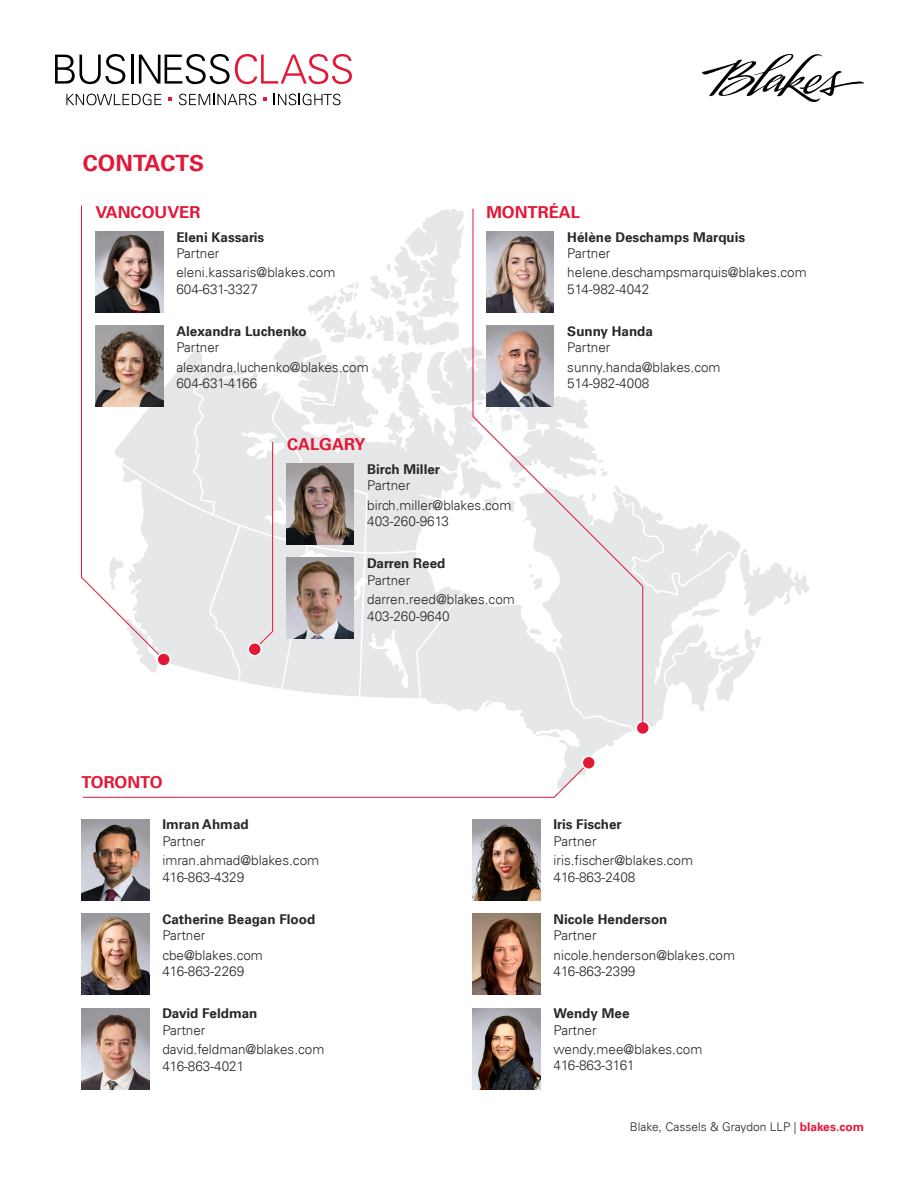
<style>
.page{position:relative;width:918px;height:1188px;background:#fff}
.page>*{position:absolute;margin:0;border:0;box-sizing:border-box;transform-origin:0 0}
.t1{font:700 22.5px "Univers 65";color:#e31837}
.t2{font:700 16.5px "Univers 65";color:#e31837}
.t3{font:300 13.5px/19.5px "Univers 45";color:#292829}
.t4{font:700 13.5px "Univers 65";color:#292829}
.t5{font:300 12px "Univers 45";color:#292829}
.s1{font-family:"Univers 65";font-weight:700;color:#e31837}
</style>
<div class="page">
<svg style="left:702px;top:54px;width:162px;height:48px"></svg>
<svg style="left:55px;top:54px;width:70px;height:30px"></svg>
<hr style="left:131px;top:54px;width:2px;height:30px;background:#000">
<svg style="left:139px;top:54px;width:213px;height:30px"></svg>
<svg style="left:66px;top:94px;width:95px;height:11px"></svg>
<svg style="left:179px;top:94px;width:77px;height:11px"></svg>
<svg style="left:274px;top:94px;width:67px;height:11px"></svg>
<svg style="left:168px;top:98px;width:4px;height:3px"></svg>
<svg style="left:263px;top:98px;width:4px;height:3px"></svg>
<img style="left:82px;top:819px;width:67px;height:81px">
<img style="left:82px;top:914px;width:67px;height:81px">
<img style="left:82px;top:1008px;width:67px;height:81px">
<img style="left:473px;top:819px;width:67px;height:81px">
<img style="left:473px;top:914px;width:67px;height:81px">
<img style="left:473px;top:1008px;width:67px;height:81px">
<svg style="left:81px;top:205px;width:729px;height:593px"></svg>
<div style="left:582px;top:756px;width:13px;height:13px;background:#e31837;border-radius:50%"></div>
<div style="left:582px;top:756px;width:14px;height:14px;border:2px solid #fff;border-radius:50%"></div>
<div style="left:157px;top:653px;width:13px;height:13px;background:#e31837;border-radius:50%"></div>
<div style="left:157px;top:652px;width:14px;height:15px;border:2px solid #fff;border-radius:50%"></div>
<div style="left:248px;top:643px;width:13px;height:13px;background:#e31837;border-radius:50%"></div>
<div style="left:248px;top:642px;width:14px;height:14px;border:2px solid #fff;border-radius:50%"></div>
<svg style="left:473px;top:208px;width:170px;height:520px"></svg>
<h1 class="t1" style="left:83px;top:150px;width:123px">CONTACTS</h1>
<p class="t2" style="left:96px;top:202px;width:106px">VANCOUVER</p>
<p class="t2" style="left:486px;top:202px;width:95px">MONTRÉAL</p>
<p class="t4" style="left:176px;top:229px;width:89px">Eleni Kassaris</p>
<p class="t3" style="left:176px;top:243px;width:161px">Partner eleni.kassaris@blakes.com</p>
<p class="t3" style="left:176px;top:279px;width:83px">604-631-3327</p>
<p class="t4" style="left:176px;top:323px;width:132px">Alexandra Luchenko</p>
<p class="t3" style="left:176px;top:338px;width:194px">Partner alexandra.luchenko@blakes.com</p>
<p class="t3" style="left:176px;top:374px;width:82px">604-631-4166</p>
<p class="t2" style="left:287px;top:434px;width:80px">CALGARY</p>
<p class="t4" style="left:367px;top:461px;width:74px">Birch Miller</p>
<p class="t3" style="left:367px;top:476px;width:146px">Partner birch.miller@blakes.com</p>
<p class="t3" style="left:367px;top:512px;width:83px">403-260-9613</p>
<p class="t4" style="left:367px;top:555px;width:80px">Darren Reed</p>
<p class="t3" style="left:367px;top:570px;width:149px">Partner darren.reed@blakes.com</p>
<p class="t3" style="left:367px;top:606px;width:84px">403-260-9640</p>
<p class="t4" style="left:567px;top:229px;width:180px">Hélène Deschamps Marquis</p>
<p class="t3" style="left:567px;top:243px;width:241px">Partner helene.deschampsmarquis@blakes.com</p>
<p class="t3" style="left:567px;top:279px;width:83px">514-982-4042</p>
<p class="t4" style="left:567px;top:323px;width:87px">Sunny Handa</p>
<p class="t3" style="left:567px;top:338px;width:155px">Partner sunny.handa@blakes.com</p>
<p class="t3" style="left:567px;top:374px;width:84px">514-982-4008</p>
<p class="t2" style="left:82px;top:773px;width:83px">TORONTO</p>
<p class="t4" style="left:162px;top:817px;width:88px">Imran Ahmad</p>
<p class="t3" style="left:162px;top:831px;width:158px">Partner imran.ahmad@blakes.com</p>
<p class="t3" style="left:162px;top:867px;width:83px">416-863-4329</p>
<p class="t4" style="left:162px;top:911px;width:154px">Catherine Beagan Flood</p>
<p class="t3" style="left:162px;top:926px;width:102px">Partner cbe@blakes.com</p>
<p class="t3" style="left:162px;top:962px;width:83px">416-863-2269</p>
<p class="t4" style="left:162px;top:1006px;width:97px">David Feldman</p>
<p class="t3" style="left:162px;top:1020px;width:164px">Partner david.feldman@blakes.com</p>
<p class="t3" style="left:162px;top:1056px;width:83px">416-863-4021</p>
<p class="t4" style="left:554px;top:817px;width:70px">Iris Fischer</p>
<p class="t3" style="left:554px;top:831px;width:141px">Partner iris.fischer@blakes.com</p>
<p class="t3" style="left:554px;top:867px;width:83px">416-863-2408</p>
<p class="t4" style="left:554px;top:911px;width:116px">Nicole Henderson</p>
<p class="t3" style="left:554px;top:926px;width:183px">Partner nicole.henderson@blakes.com</p>
<p class="t3" style="left:554px;top:962px;width:83px">416-863-2399</p>
<p class="t4" style="left:554px;top:1006px;width:77px">Wendy Mee</p>
<p class="t3" style="left:554px;top:1020px;width:150px">Partner wendy.mee@blakes.com</p>
<p class="t3" style="left:554px;top:1055px;width:83px">416-863-3161</p>
<p class="t5" style="left:630px;top:1120px;width:236px">Blake, Cassels &amp; Graydon LLP | <span class="s1">blakes.com</span></p>
</div>
